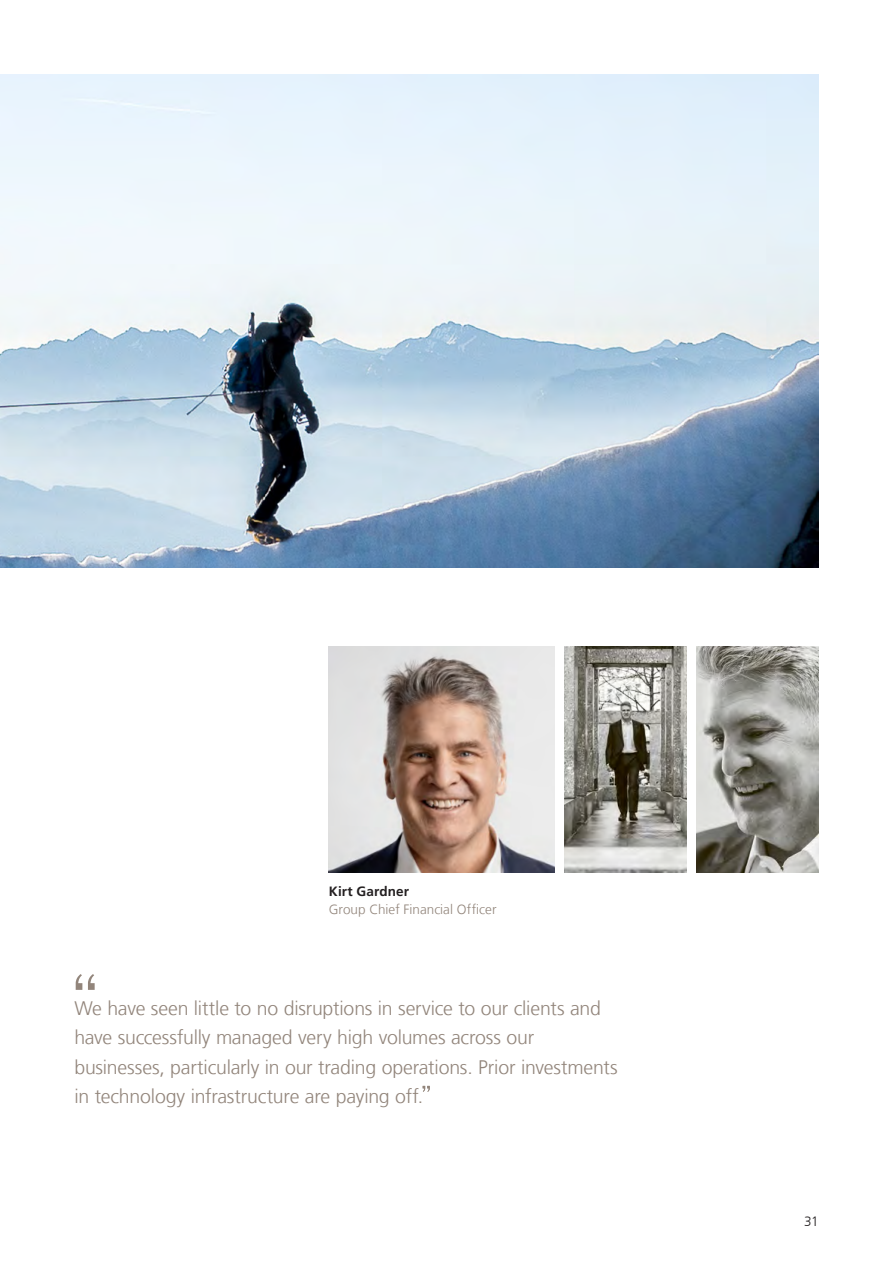
<style>
.page{position:relative;width:893px;height:1263px;background:#fff}
.page>*{position:absolute;margin:0;border:0;box-sizing:border-box;transform-origin:0 0}
.t1{font:300 19.5px/29.2px "Frutiger LT Com";letter-spacing:-.01em;color:#92857b}
.GEB_caption_-_positi{font:300 13.5px "Frutiger LT Com";color:#92857b}
.GEB_caption_-_name{font:700 13.5px "Frutiger LT Com";letter-spacing:.01em;color:#231f20}
.t2{font:300 13.5px "Frutiger LT Com";color:#231f20}
</style>
<div class="page">
<img style="left:0;top:74px;width:819px;height:493px">
<svg style="left:76px;top:974px;width:19px;height:16px"></svg>
<svg style="left:423px;top:1086px;width:7px;height:6px"></svg>
<img style="left:329px;top:647px;width:226px;height:226px">
<img style="left:696px;top:647px;width:123px;height:226px">
<img style="left:564px;top:647px;width:123px;height:226px">
<p class="GEB_caption_-_name" style="left:329px;top:883px;width:82px">Kirt Gardner</p>
<p class="GEB_caption_-_positi" style="left:329px;top:901px;width:169px">Group Chief Financial Officer</p>
<p class="t1" style="left:74px;top:994px;width:545px">We have seen little to no disruptions in service to our clients and have successfully managed very high volumes across our businesses, particularly in our trading operations. Prior investments in technology infrastructure are paying off.</p>
<p class="t2" style="left:804px;top:1213px;width:16px">31</p>
</div>
